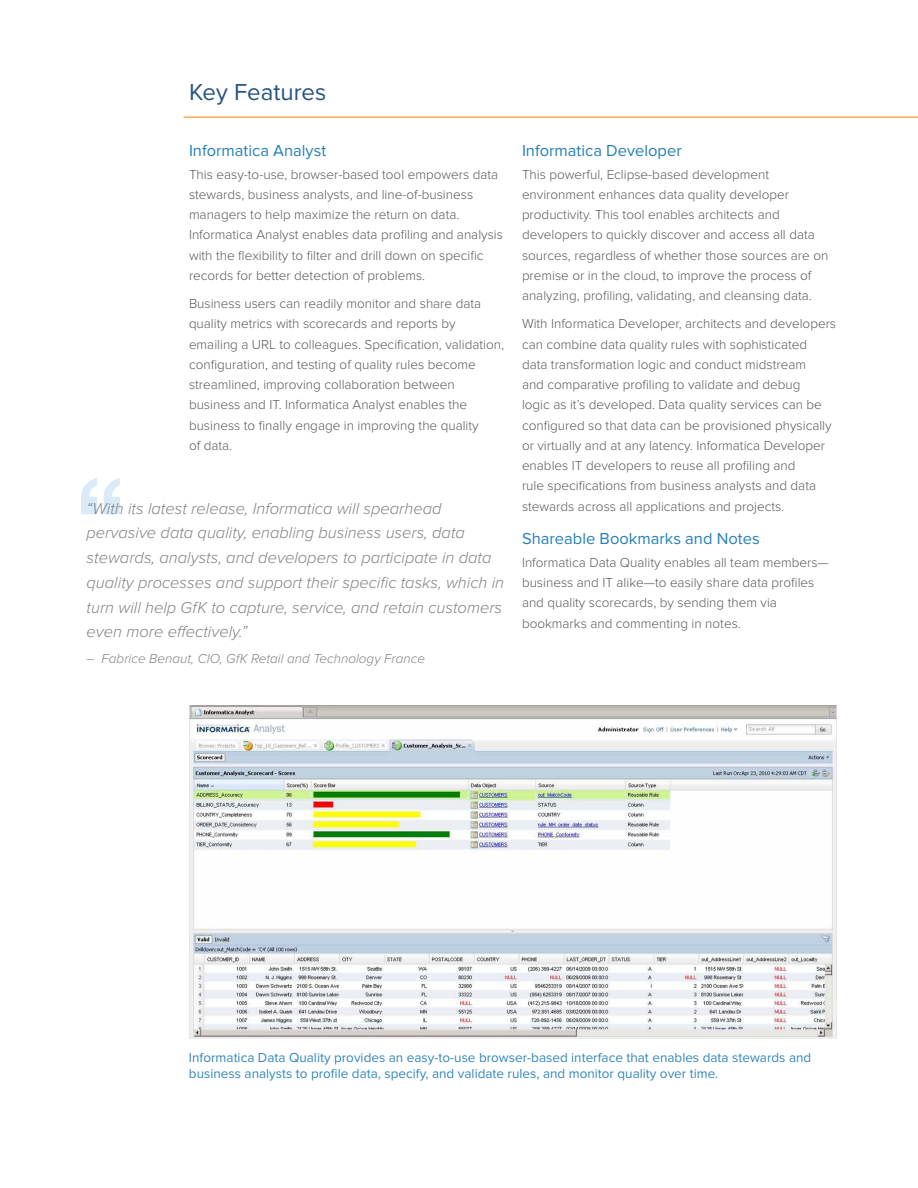
<style>
.page{position:relative;width:918px;height:1188px;background:#fff}
.page>*{position:absolute;margin:0;border:0;box-sizing:border-box;transform-origin:0 0}
.t1{font:24px "Proxima Nova";color:#26537f}
.t2{font:italic 300 16.5px/24.8px "Proxima Nova";color:#808285}
.t3{font:16.5px "Proxima Nova";color:#2680b7}
.t4{font:300 13.5px/20.2px "Proxima Nova";color:#58595b}
.t5{font:13.5px/16.2px "Proxima Nova";color:#3387bb}
.t6{font:italic 300 13.5px "Proxima Nova";color:#808285}
</style>
<div class="page">
<hr style="left:184px;top:117px;width:734px;height:1px;background:#f78e1e">
<svg style="left:81px;top:478px;width:39px;height:36px"></svg>
<img style="left:189px;top:705px;width:648px;height:333px">
<h1 class="t1" style="left:189px;top:78px;width:139px">Key Features</h1>
<p class="t3" style="left:189px;top:141px;width:139px">I nformatica Analyst</p>
<p class="t4" style="left:189px;top:164px;width:316px">This easy-to-use, browser-based tool empowers data stewards, business analysts, and line-of-business managers to help maximize the return on data.<br>Informatica Analyst enables data profiling and analysis with the flexibility to filter and drill down on specific records for better detection of problems.</p>
<p class="t4" style="left:189px;top:294px;width:317px">Business users can readily monitor and share data quality metrics with scorecards and reports by emailing a URL to colleagues. Specification, validation, configuration, and testing of quality rules become streamlined, improving collaboration between business and IT. Informatica Analyst enables the business to finally engage in improving the quality<br>of data.</p>
<p class="t2" style="left:87px;top:496px;width:419px">“With its latest release, Informatica will spearhead pervasive data quality, enabling business users, data stewards, analysts, and developers to participate in data quality processes and support their specific tasks, which in turn will help GfK to capture, service, and retain customers even more effectively.”</p>
<p class="t6" style="left:87px;top:651px;width:340px">– Fabrice Benaut, CIO, GfK Retail and Technology France</p>
<p class="t3" style="left:522px;top:141px;width:161px">I nformatica Developer</p>
<p class="t4" style="left:522px;top:164px;width:308px">This powerful, Eclipse-based development environment enhances data quality developer productivity. This tool enables architects and developers to quickly discover and access all data sources, regardless of whether those sources are on premise or in the cloud, to improve the process of analyzing, profiling, validating, and cleansing data.</p>
<p class="t4" style="left:522px;top:314px;width:316px">With Informatica Developer, architects and developers can combine data quality rules with sophisticated<br>data transformation logic and conduct midstream<br>and comparative profiling to validate and debug<br>logic as it’s developed. Data quality services can be configured so that data can be provisioned physically or virtually and at any latency. Informatica Developer enables IT developers to reuse all profiling and<br>rule specifications from business analysts and data stewards across all applications and projects.</p>
<p class="t3" style="left:522px;top:529px;width:239px">Shareable Bookmarks and Notes</p>
<p class="t4" style="left:522px;top:553px;width:308px">Informatica Data Quality enables all team members— business and IT alike—to easily share data profiles and quality scorecards, by sending them via bookmarks and commenting in notes.</p>
<p class="t5" style="left:189px;top:1050px;width:624px">I nformatica Data Quality provides an easy-to-use browser-based interface that enables data stewards and business analysts to profile data, specify, and validate rules, and monitor quality over time.</p>
</div>
